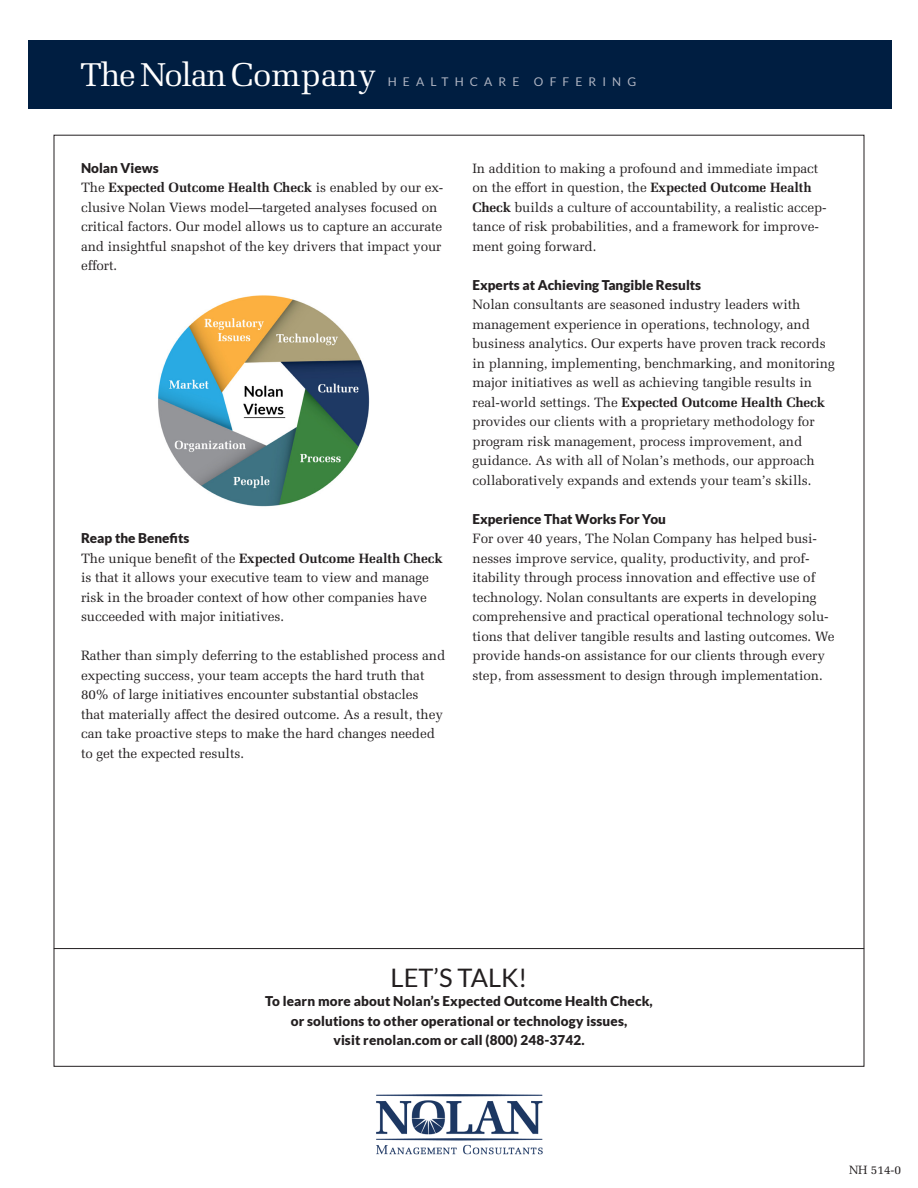
<style>
.page{position:relative;width:918px;height:1188px;background:#fff}
.page>*{position:absolute;margin:0;border:0;box-sizing:border-box;transform-origin:0 0}
.t1{font:33px "Melior";letter-spacing:-.015em;color:#fff}
.t2{font:25.5px "Lato";color:#231f20}
.t3{font:13.5px/19.5px "Melior";letter-spacing:-.005em;color:#231f20}
.t4{font:900 13.5px "Lato";letter-spacing:.01em;color:#231f20}
.t5{font:12px "Lato";letter-spacing:.51em;color:#afb4c2}
.t6{font:12px "Melior";color:#231f20}
.s1{font-weight:700}
</style>
<div class="page">
<hr style="left:54px;top:948px;width:810px;height:1px;background:#231f20">
<div style="left:28px;top:41px;width:864px;height:68px;background:#001e41"></div>
<img style="left:158px;top:295px;width:212px;height:212px">
<img style="left:376px;top:1094px;width:167px;height:61px">
<p class="t1" style="left:80px;top:55px;width:298px">The Nolan Company</p>
<p class="t5" style="left:388px;top:75px;width:250px">HEALTHCARE OFFERING</p>
<p class="t4" style="left:81px;top:160px;width:79px">Nolan Views</p>
<p class="t3" style="left:81px;top:178px;width:364px">The <span class="s1">Expected Outcome Health Check</span> is enabled by our ex&shy;clusive Nolan Views model—targeted analyses focused on critical factors. Our model allows us to capture an accurate and insightful snapshot of the key drivers that impact your effort.</p>
<p class="t4" style="left:81px;top:531px;width:110px">Reap the Benefits</p>
<p class="t3" style="left:81px;top:549px;width:363px">The unique benefit of the <span class="s1">Expected Outcome Health Check </span>is that it allows your executive team to view and manage risk in the broader context of how other companies have succeeded with major initiatives.</p>
<p class="t3" style="left:81px;top:646px;width:366px">Rather than simply deferring to the established process and expecting success, your team accepts the hard truth that</p>
<p class="t3" style="left:81px;top:685px;width:339px">80% of large initiatives encounter substantial obstacles</p>
<p class="t3" style="left:81px;top:705px;width:363px">that materially affect the desired outcome. As a result, they can take proactive steps to make the hard changes needed to get the expected results.</p>
<p class="t3" style="left:472px;top:158px;width:356px">In addition to making a profound and immediate impact on the effort in question, the <span class="s1">Expected Outcome Health Check</span> builds a culture of accountability, a realistic accep&shy;tance of risk probabilities, and a framework for improve&shy;ment going forward.</p>
<p class="t4" style="left:472px;top:277px;width:230px">Experts at Achieving Tangible Results</p>
<p class="t3" style="left:472px;top:295px;width:364px">Nolan consultants are seasoned industry leaders with management experience in operations, technology, and business analytics. Our experts have proven track records in planning, implementing, benchmarking, and monitoring major initiatives as well as achieving tangible results in real-world settings. The <span class="s1">Expected Outcome Health Check </span>provides our clients with a proprietary methodology for program risk management, process improvement, and guidance. As with all of Nolan’s methods, our approach collaboratively expands and extends your team’s skills.</p>
<p class="t4" style="left:472px;top:511px;width:195px">Experience That Works For You</p>
<p class="t3" style="left:472px;top:529px;width:363px">For over 40 years, The Nolan Company has helped busi&shy;nesses improve service, quality, productivity, and prof&shy;itability through process innovation and effective use of technology. Nolan consultants are experts in developing comprehensive and practical operational technology solu&shy;tions that deliver tangible results and lasting outcomes. We provide hands-on assistance for our clients through every step, from assessment to design through implementation.</p>
<p class="t2" style="left:391px;top:963px;width:138px">LET’S TALK!</p>
<p class="t4" style="left:265px;top:993px;width:389px">To learn more about Nolan’s Expected Outcome Health Check,</p>
<p class="t4" style="left:291px;top:1013px;width:338px">or solutions to other operational or technology issues,</p>
<p class="t4" style="left:333px;top:1032px;width:253px">visit renolan.com or call (800) 248-3742.</p>
<p class="t6" style="left:849px;top:1162px;width:54px">NH 514-0</p>
</div>
